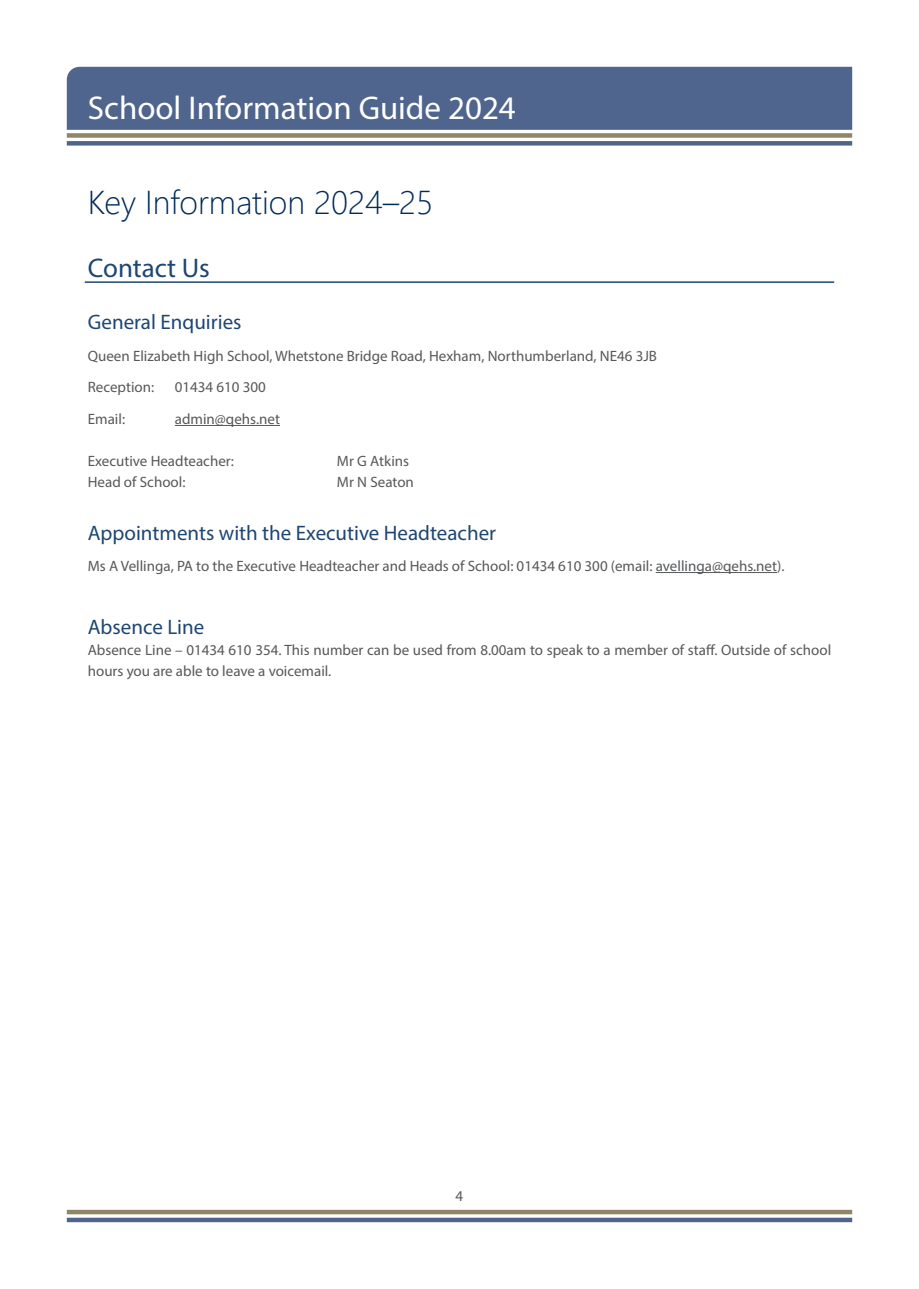
<style>
.page{position:relative;width:919px;height:1289px;background:#fff}
.page>*{position:absolute;margin:0;border:0;box-sizing:border-box;transform-origin:0 0}
.Publication_Title{font:33px "Myriad Pro";color:#fff}
.Publication_Title-2{font:300 33px "Segoe UI";color:#002b5c}
.A_head{font:27px "Myriad Pro";color:#1e4673}
.B_head{font:21px "Myriad Pro";color:#1e4673}
.body_text{font:15px/21px "Myriad Pro";color:#57585a}
.body_text_coulmns{font:15px "Myriad Pro";color:#57585a}
</style>
<div class="page">
<div style="left:67px;top:67px;width:785px;height:63px;background:#4f658d"></div>
<div style="left:67px;top:133px;width:785px;height:5px;background:#8f8666"></div>
<div style="left:67px;top:141px;width:785px;height:5px;background:#4f658d"></div>
<div style="left:67px;top:1209px;width:785px;height:5px;background:#8f8666"></div>
<div style="left:67px;top:1217px;width:785px;height:5px;background:#4f658d"></div>
<hr style="left:85px;top:281px;width:749px;height:2px;background:#1e4673">
<hr style="left:175px;top:425px;width:105px;height:1px;background:#57585a">
<hr style="left:655px;top:572px;width:122px;height:1px;background:#57585a">
<p class="Publication_Title" style="left:88px;top:88px;width:429px">School Information Guide 2024</p>
<p class="Publication_Title-2" style="left:88px;top:171px;width:347px">Key Information 2024–25</p>
<p class="A_head" style="left:88px;top:251px;width:124px">Contact Us</p>
<p class="B_head" style="left:88px;top:309px;width:155px">General Enquiries</p>
<p class="body_text" style="left:88px;top:345px;width:570px">Queen Elizabeth High School, Whetstone Bridge Road, Hexham, Northumberland, NE46 3JB</p>
<p class="body_text" style="left:88px;top:376px;width:68px">Reception:</p>
<p class="body_text" style="left:175px;top:376px;width:93px">01434 610 300</p>
<p class="body_text" style="left:88px;top:408px;width:39px">Email:</p>
<p class="body_text" style="left:175px;top:408px;width:107px">admin@qehs.net</p>
<p class="body_text" style="left:88px;top:450px;width:148px">Executive Headteacher:</p>
<p class="body_text" style="left:337px;top:450px;width:74px">Mr G Atkins</p>
<p class="body_text" style="left:88px;top:471px;width:99px">Head of School:</p>
<p class="body_text" style="left:337px;top:471px;width:78px">Mr N Seaton</p>
<p class="B_head" style="left:88px;top:519px;width:410px">Appointments with the Executive Headteacher</p>
<p class="body_text" style="left:88px;top:555px;width:698px">Ms A Vellinga, PA to the Executive Headteacher and Heads of School: 01434 610 300 (email: avellinga@qehs.net).</p>
<p class="B_head" style="left:88px;top:614px;width:118px">Absence Line</p>
<p class="body_text" style="left:88px;top:639px;width:744px">Absence Line – 01434 610 354. This number can be used from 8.00am to speak to a member of staff. Outside of school hours you are able to leave a voicemail.</p>
<p class="body_text_coulmns" style="left:455px;top:1186px;width:9px">4</p>
</div>
